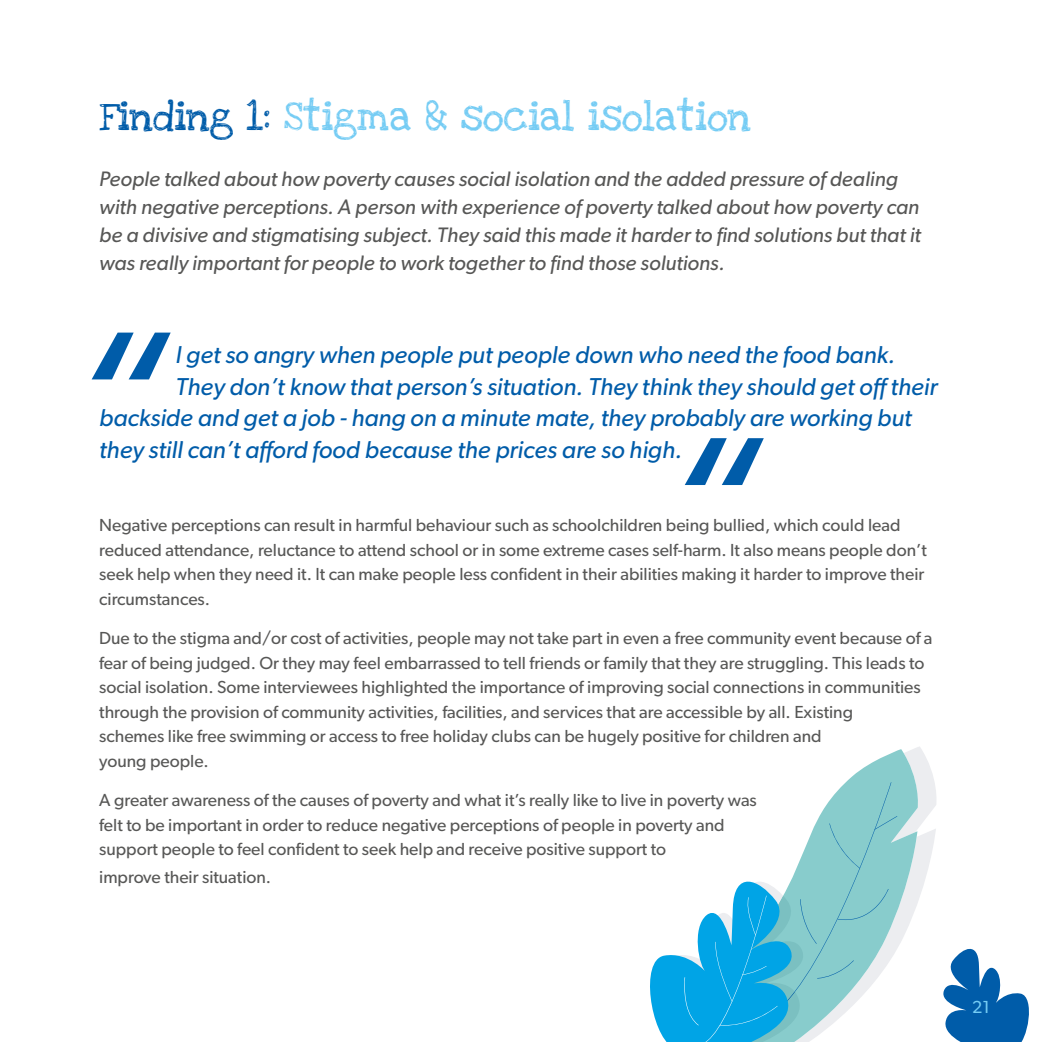
<style>
.page{position:relative;width:1042px;height:1042px;background:#fff}
.page>*{position:absolute;margin:0;border:0;box-sizing:border-box;transform-origin:0 0}
.t1{font:29.75px "Love Ya Like A Sister";color:#75ccf4}
.t2{font:italic 24.5px "Gibson";color:#005ca9}
.t3{font:italic 21px/28px "Gibson";color:#575756}
.t4{font:17.5px/24.5px "Gibson";color:#575756}
.t5{font:17.5px "Gibson";color:#75ccf4}
.s1{color:#005ca9}
</style>
<div class="page">
<svg style="left:943px;top:948px;width:86px;height:94px"></svg>
<svg style="left:914px;top:747px;width:22px;height:145px;fill:#ecedf0"></svg>
<svg style="left:846px;top:749px;width:75px;height:209px"></svg>
<svg style="left:874px;top:816px;width:23px;height:13px"></svg>
<svg style="left:650px;top:782px;width:241px;height:260px"></svg>
<svg style="left:92px;top:333px;width:79px;height:46px"></svg>
<svg style="left:685px;top:438px;width:79px;height:47px"></svg>
<h1 class="t1" style="left:99px;top:95px;width:653px"><span class="s1">Finding 1:</span> Stigma &amp; social isolation</h1>
<p class="t3" style="left:99px;top:164px;width:823px">People talked about how poverty causes social isolation and the added pressure of dealing with negative perceptions. A person with experience of poverty talked about how poverty can be a divisive and stigmatising subject. They said this made it harder to find solutions but that it was really important for people to work together to find those solutions.</p>
<h2 class="t2" style="left:176px;top:340px;width:721px">I get so angry when people put people down who need the food bank.</h2>
<h2 class="t2" style="left:176px;top:371px;width:763px">They don’t know that person’s situation. They think they should get off their</h2>
<h2 class="t2" style="left:99px;top:403px;width:814px">backside and get a job - hang on a minute mate, they probably are working but</h2>
<h2 class="t2" style="left:99px;top:434px;width:584px">they still can’t afford food because the prices are so high.</h2>
<p class="t4" style="left:99px;top:513px;width:829px">Negative perceptions can result in harmful behaviour such as schoolchildren being bullied, which could lead reduced attendance, reluctance to attend school or in some extreme cases self-harm. It also means people don’t seek help when they need it. It can make people less confident in their abilities making it harder to improve their circumstances.</p>
<p class="t4" style="left:99px;top:625px;width:835px">Due to the stigma and/or cost of activities, people may not take part in even a free community event because of a fear of being judged. Or they may feel embarrassed to tell friends or family that they are struggling. This leads to social isolation. Some interviewees highlighted the importance of improving social connections in communities through the provision of community activities, facilities, and services that are accessible by all. Existing<br>schemes like free swimming or access to free holiday clubs can be hugely positive for children and<br>young people.</p>
<p class="t4" style="left:99px;top:787px;width:659px">A greater awareness of the causes of poverty and what it’s really like to live in poverty was felt to be important in order to reduce negative perceptions of people in poverty and support people to feel confident to seek help and receive positive support to</p>
<p class="t4" style="left:99px;top:864px;width:173px">improve their situation.</p>
<p class="t5" style="left:972px;top:996px;width:19px">21</p>
</div>
